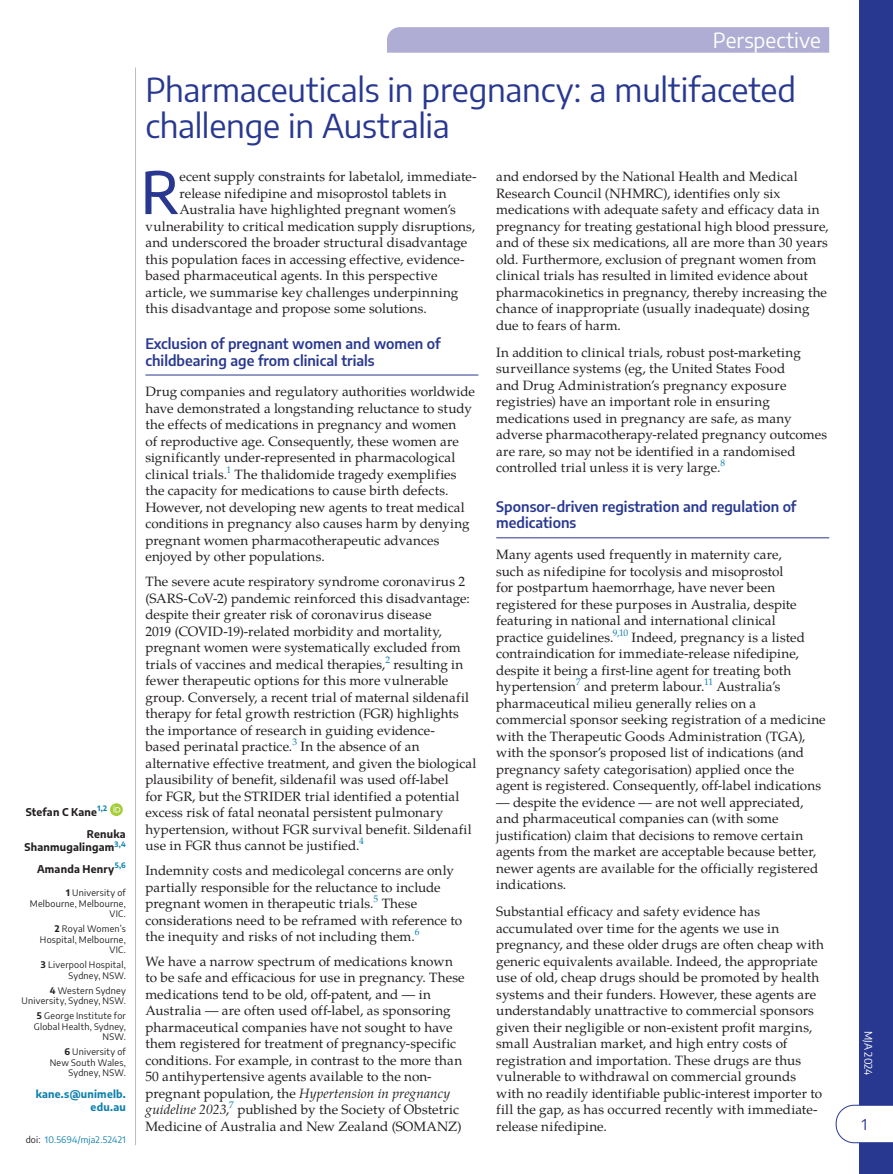
<style>
.page{position:relative;width:893px;height:1174px;background:#fff}
.page>*{position:absolute;margin:0;border:0;box-sizing:border-box;transform-origin:0 0}
.t1{font:500 58.05px "Encode Sans";color:#283890}
.t2{font:33px/36px "Encode Sans";letter-spacing:-.005em;color:#283890}
.t3{font:21px "Encode Sans";color:#fff}
.t4{font:15px "Encode Sans";color:#283890}
.t5{font:600 14.25px/16.5px "Encode Sans";color:#283890}
.t6{font:13.5px/16.5px "Te X Gyre Pagella";letter-spacing:.005em;color:#231f20}
.t7{font:700 10.5px/13.5px "Encode Sans";letter-spacing:.02em;color:#231f20}
.t8{font:700 10.5px/13.5px "Encode Sans";letter-spacing:.02em;color:#0d7fac;text-align:right}
.t9{font:10.5px "Encode Sans";letter-spacing:-.005em;color:#fff}
.t10{font:9px/10.5px "Encode Sans";letter-spacing:.025em;color:#231f20;text-align:right}
.t11{font:9px "Encode Sans";letter-spacing:.025em;color:#0d7fac}
.t12{font:700 7.35px "Encode Sans";color:#0d7fac}
.s1{font-weight:700}
.s2{color:#231f20}
.s3{font-style:italic}
</style>
<div class="page">
<div style="left:859px;top:0;width:34px;height:1174px;background:#283890"></div>
<div style="left:836px;top:1105px;width:57px;height:37px;background:#fff"></div>
<svg style="left:387px;top:27px;width:442px;height:26px;background:#b0aed3"></svg>
<hr style="left:145px;top:375px;width:333px;height:1px;background:#283890">
<hr style="left:496px;top:537px;width:333px;height:1px;background:#283890">
<svg style="left:110px;top:803px;width:13px;height:13px"></svg>
<svg style="left:113px;top:805px;width:7px;height:7px"></svg>
<hr style="left:135px;top:68px;width:1px;height:1077px;background:#bcbdc0">
<p class="t7" style="left:26px;top:804px;width:73px">Stefan C Kane</p>
<p class="t12" style="left:97px;top:803px;width:11px">1,2</p>
<p class="t7" style="left:24px;top:826px;width:103px;text-indent:62px">Renuka<br>Shanmugalingam</p>
<p class="t12" style="left:115px;top:838px;width:13px">3,4</p>
<p class="t7" style="left:37px;top:861px;width:79px">Amanda Henry</p>
<p class="t12" style="left:115px;top:860px;width:13px">5,6</p>
<p class="t10" style="left:30px;top:887px;width:97px"><span class="s1">1</span> University of<br>Melbourne, Melbourne,<br>VIC.</p>
<p class="t10" style="left:40px;top:923px;width:87px"><span class="s1">2</span> Royal Women’s<br>Hospital, Melbourne,<br>VIC.</p>
<p class="t10" style="left:41px;top:959px;width:86px"><span class="s1">3</span> Liverpool Hospital,<br>Sydney, NSW.</p>
<p class="t10" style="left:22px;top:984px;width:106px"><span class="s1">4</span> Western Sydney<br>University, Sydney, NSW.</p>
<p class="t10" style="left:34px;top:1010px;width:94px"><span class="s1">5</span> George Institute for<br>Global Health, Sydney,<br>NSW.</p>
<p class="t10" style="left:50px;top:1046px;width:78px"><span class="s1">6</span> University of<br>New South Wales,<br>Sydney, NSW.</p>
<p class="t8" style="left:36px;top:1086px;width:92px">kane.s@unimelb. edu.au</p>
<p class="t11" style="left:26px;top:1133px;width:102px"><span class="s2">doi:</span> 10.5694/mja2.52421</p>
<h3 class="t3" style="left:713px;top:25px;width:109px">Perspective</h3>
<h2 class="t2" style="left:145px;top:70px;width:652px">Pharmaceuticals in pregnancy: a multifaceted challenge in Australia</h2>
<h1 class="t1" style="left:141px;top:151px;width:40px">R</h1>
<p class="t6" style="left:179px;top:167px;width:299px">ecent supply constraints for labetalol, immediate-</p>
<p class="t6" style="left:496px;top:167px;width:334px">and endorsed by the National Health and Medical Research Council (NHMRC), identifies only six medications with adequate safety and efficacy data in pregnancy for treating gestational high blood pressure, and of these six medications, all are more than 30 years old. Furthermore, exclusion of pregnant women from clinical trials has resulted in limited evidence about pharmacokinetics in pregnancy, thereby increasing the chance of inappropriate (usually inadequate) dosing due to fears of harm.</p>
<p class="t6" style="left:496px;top:343px;width:332px">In addition to clinical trials, robust post-marketing surveillance systems (eg, the United States Food<br>and Drug Administration’s pregnancy exposure registries) have an important role in ensuring medications used in pregnancy are safe, as many adverse pharmacotherapy-related pregnancy outcomes are rare, so may not be identified in a randomised controlled trial unless it is very large.<sup>8</sup></p>
<p class="t5" style="left:496px;top:497px;width:302px">Sponsor-driven registration and regulation of medications</p>
<p class="t6" style="left:496px;top:545px;width:331px">Many agents used frequently in maternity care,<br>such as nifedipine for tocolysis and misoprostol<br>for postpartum haemorrhage, have never been registered for these purposes in Australia, despite featuring in national and international clinical practice guidelines.<sup>9,10</sup> Indeed, pregnancy is a listed contraindication for immediate-release nifedipine, despite it being a first-line agent for treating both hypertension<sup>7</sup> and preterm labour.<sup>11</sup> Australia’s pharmaceutical milieu generally relies on a commercial sponsor seeking registration of a medicine with the Therapeutic Goods Administration (TGA), with the sponsor’s proposed list of indications (and pregnancy safety categorisation) applied once the agent is registered. Consequently, off-label indications</p>
<p class="t6" style="left:496px;top:793px;width:324px">— despite the evidence — are not well appreciated, and pharmaceutical companies can (with some justification) claim that decisions to remove certain agents from the market are acceptable because better, newer agents are available for the officially registered indications.</p>
<p class="t6" style="left:496px;top:902px;width:329px">Substantial efficacy and safety evidence has accumulated over time for the agents we use in pregnancy, and these older drugs are often cheap with generic equivalents available. Indeed, the appropriate use of old, cheap drugs should be promoted by health systems and their funders. However, these agents are understandably unattractive to commercial sponsors given their negligible or non-existent profit margins, small Australian market, and high entry costs of registration and importation. These drugs are thus vulnerable to withdrawal on commercial grounds with no readily identifiable public-interest importer to fill the gap, as has occurred recently with immediate&shy;release nifedipine.</p>
<p class="t6" style="left:179px;top:184px;width:269px">release nifedipine and misoprostol tablets in</p>
<p class="t6" style="left:179px;top:200px;width:278px">Australia have highlighted pregnant women’s</p>
<p class="t6" style="left:145px;top:217px;width:331px">vulnerability to critical medication supply disruptions,</p>
<p class="t6" style="left:145px;top:233px;width:323px">and underscored the broader structural disadvantage</p>
<p class="t6" style="left:145px;top:250px;width:321px">this population faces in accessing effective, evidence-</p>
<p class="t6" style="left:145px;top:266px;width:294px">based pharmaceutical agents. In this perspective</p>
<p class="t6" style="left:145px;top:283px;width:314px">article, we summarise key challenges underpinning</p>
<p class="t6" style="left:145px;top:299px;width:283px">this disadvantage and propose some solutions.</p>
<p class="t5" style="left:145px;top:335px;width:297px">Exclusion of pregnant women and women of childbearing age from clinical trials</p>
<p class="t6" style="left:145px;top:383px;width:331px">Drug companies and regulatory authorities worldwide have demonstrated a longstanding reluctance to study the effects of medications in pregnancy and women<br>of reproductive age. Consequently, these women are significantly under-represented in pharmacological clinical trials.<sup>1</sup> The thalidomide tragedy exemplifies the capacity for medications to cause birth defects.<br>However, not developing new agents to treat medical conditions in pregnancy also causes harm by denying pregnant women pharmacotherapeutic advances enjoyed by other populations.</p>
<p class="t6" style="left:145px;top:572px;width:332px">The severe acute respiratory syndrome coronavirus 2 (SARS-CoV-2) pandemic reinforced this disadvantage: despite their greater risk of coronavirus disease<br>2019 (COVID-19)-related morbidity and mortality, pregnant women were systematically excluded from trials of vaccines and medical therapies,<sup>2</sup> resulting in fewer therapeutic options for this more vulnerable group. Conversely, a recent trial of maternal sildenafil therapy for fetal growth restriction (FGR) highlights the importance of research in guiding evidence-<br>based perinatal practice.<sup>3</sup> In the absence of an alternative effective treatment, and given the biological plausibility of benefit, sildenafil was used off-label<br>for FGR, but the STRIDER trial identified a potential excess risk of fatal neonatal persistent pulmonary hypertension, without FGR survival benefit. Sildenafil use in FGR thus cannot be justified.<sup>4</sup></p>
<p class="t6" style="left:145px;top:861px;width:318px">Indemnity costs and medicolegal concerns are only partially responsible for the reluctance to include pregnant women in therapeutic trials.<sup>5</sup> These considerations need to be reframed with reference to the inequity and risks of not including them.<sup>6</sup></p>
<p class="t6" style="left:145px;top:952px;width:321px">We have a narrow spectrum of medications known to be safe and efficacious for use in pregnancy. These medications tend to be old, off-patent, and — in Australia — are often used off-label, as sponsoring pharmaceutical companies have not sought to have them registered for treatment of pregnancy-specific conditions. For example, in contrast to the more than 50 antihypertensive agents available to the non&shy;pregnant population, the <span class="s3">Hypertension in pregnancy guideline 2023</span>,<sup>7</sup> published by the Society of Obstetric Medicine of Australia and New Zealand (SOMANZ)</p>
<p class="t9" style="left:876px;top:1031px;width:46px;rotate:90deg">MJA 2024</p>
<p class="t4" style="left:862px;top:1113px;width:7px">1</p>
</div>
